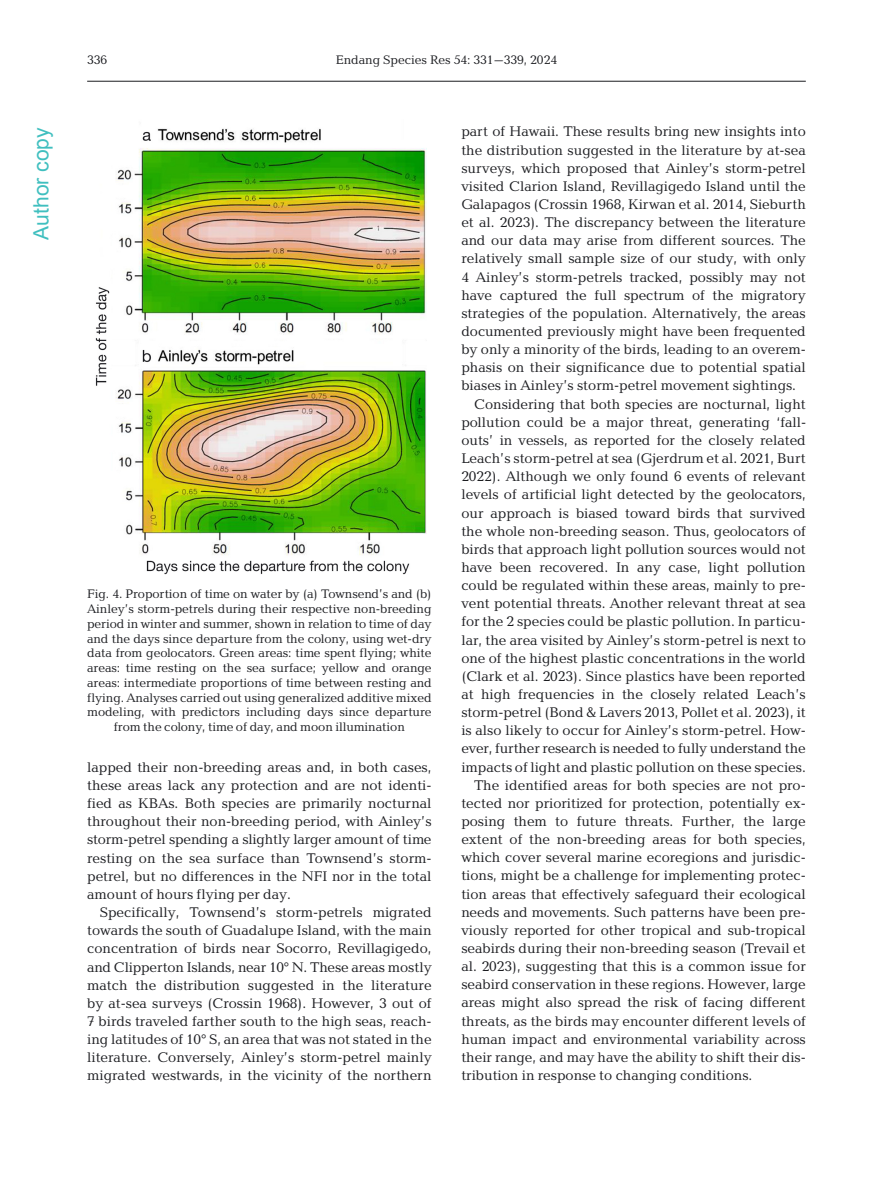
<style>
.page{position:relative;width:893px;height:1178px;background:#fff}
.page>*{position:absolute;margin:0;border:0;box-sizing:border-box;transform-origin:0 0}
.t1{font:21px "Arial";color:#40bfbf}
.t2{font:14.4px/18.1px "Baltica";color:#1b1c20;text-align:justify}
.t3{font:12.75px/14.9px "Baltica";letter-spacing:-.005em;color:#1b1c20;text-align:center}
.s1{font-family:"Times"}
</style>
<div class="page">
<hr style="left:87px;top:81px;width:719px;height:1px;background:#1b1c20">
<img style="left:95px;top:128px;width:331px;height:447px">
<h1 class="t1" style="left:27px;top:240px;width:114px;rotate:-90deg">Author copy</h1>
<p class="t3" style="left:87px;top:54px;width:22px">336</p>
<p class="t3" style="left:336px;top:53px;width:223px">Endang Species Res 54: 331–339, 2024</p>
<p class="t3" style="left:87px;top:588px;width:346px">Fig. 4. Proportion of time on water by (a) Townsend’s and (b)<br>Ainley’s storm-petrels during their respective non-breeding period in winter and summer, shown in relation to time of day and the days since departure from the colony, using wet-dry data from geolocators. Green areas: time spent flying; white areas: time resting on the sea surface; yellow and orange areas: intermediate proportions of time between resting and flying. Analyses carried out using generalized additive mixed modeling, with predictors including days since departure from the colony, time of day, and moon illumination</p>
<p class="t2" style="left:87px;top:760px;width:346px">lapped their non-breeding areas and, in both cases, these areas lack any protection and are not identi&shy;fied as KBAs. Both species are primarily nocturnal throughout their non-breeding period, with Ainley’s storm-petrel spending a slightly larger amount of time resting on the sea surface than Townsend’s storm&shy;petrel, but no differences in the NFI nor in the total amount of hours flying per day.</p>
<p class="t2" style="left:87px;top:905px;width:346px;text-indent:13px">Specifically, Townsend’s storm-petrels migrated towards the south of Guadalupe Island, with the main concentration of birds near Socorro, Revillagigedo, and Clipperton Islands, near 10<span class="s1">°</span> N. These areas mostly match the distribution suggested in the literature by at-sea surveys (Crossin 1968). However, 3 out of 7 birds traveled farther south to the high seas, reach&shy;ing latitudes of 10<span class="s1">°</span> S, an area that was not stated in the literature. Conversely, Ainley’s storm-petrel mainly migrated westwards, in the vicinity of the northern</p>
<p class="t2" style="left:461px;top:124px;width:346px">part of Hawaii. These results bring new insights into</p>
<p class="t2" style="left:461px;top:142px;width:346px">the distribution suggested in the literature by at-sea</p>
<p class="t2" style="left:461px;top:160px;width:346px">surveys, which proposed that Ainley’s storm-petrel</p>
<p class="t2" style="left:461px;top:179px;width:346px">visited Clarion Island, Revillagigedo Island until the</p>
<p class="t2" style="left:461px;top:197px;width:346px">Galapagos (Crossin 1968, Kirwan et al. 2014, Sieburth</p>
<p class="t2" style="left:461px;top:215px;width:346px">et al. 2023). The discrepancy between the literature</p>
<p class="t2" style="left:461px;top:233px;width:346px">and our data may arise from different sources. The</p>
<p class="t2" style="left:461px;top:251px;width:346px">relatively small sample size of our study, with only</p>
<p class="t2" style="left:461px;top:269px;width:346px">4 Ainley’s storm-petrels tracked, possibly may not</p>
<p class="t2" style="left:461px;top:287px;width:346px">have captured the full spectrum of the migratory</p>
<p class="t2" style="left:461px;top:306px;width:346px">strategies of the population. Alternatively, the areas</p>
<p class="t2" style="left:461px;top:324px;width:346px">documented previously might have been frequented</p>
<p class="t2" style="left:461px;top:342px;width:346px">by only a minority of the birds, leading to an overem-</p>
<p class="t2" style="left:461px;top:360px;width:346px">phasis on their significance due to potential spatial</p>
<p class="t2" style="left:461px;top:378px;width:336px">biases in Ainley’s storm-petrel movement sightings.</p>
<p class="t2" style="left:474px;top:396px;width:333px">Considering that both species are nocturnal, light</p>
<p class="t2" style="left:461px;top:414px;width:346px">pollution could be a major threat, generating ‘fall-</p>
<p class="t2" style="left:461px;top:433px;width:346px">outs’ in vessels, as reported for the closely related</p>
<p class="t2" style="left:461px;top:451px;width:346px">Leach’s storm-petrel at sea (Gjerdrum et al. 2021, Burt</p>
<p class="t2" style="left:461px;top:469px;width:346px">2022). Although we only found 6 events of relevant</p>
<p class="t2" style="left:461px;top:487px;width:346px">levels of artificial light detected by the geolocators,</p>
<p class="t2" style="left:461px;top:505px;width:346px">our approach is biased toward birds that survived</p>
<p class="t2" style="left:461px;top:523px;width:346px">the whole non-breeding season. Thus, geolocators of</p>
<p class="t2" style="left:461px;top:541px;width:346px">birds that approach light pollution sources would not</p>
<p class="t2" style="left:461px;top:560px;width:346px">have been recovered. In any case, light pollution</p>
<p class="t2" style="left:461px;top:578px;width:346px">could be regulated within these areas, mainly to pre-</p>
<p class="t2" style="left:461px;top:596px;width:346px">vent potential threats. Another relevant threat at sea</p>
<p class="t2" style="left:461px;top:614px;width:346px">for the 2 species could be plastic pollution. In particu-</p>
<p class="t2" style="left:461px;top:632px;width:346px">lar, the area visited by Ainley’s storm-petrel is next to</p>
<p class="t2" style="left:461px;top:650px;width:346px">one of the highest plastic concentrations in the world</p>
<p class="t2" style="left:461px;top:668px;width:346px">(Clark et al. 2023). Since plastics have been reported</p>
<p class="t2" style="left:461px;top:687px;width:346px">at high frequencies in the closely related Leach’s</p>
<p class="t2" style="left:461px;top:705px;width:346px">storm-petrel (Bond &amp; Lavers 2013, Pollet et al. 2023), it</p>
<p class="t2" style="left:461px;top:723px;width:346px">is also likely to occur for Ainley’s storm-petrel. How -</p>
<p class="t2" style="left:461px;top:741px;width:346px">ever, further research is needed to fully understand the</p>
<p class="t2" style="left:461px;top:759px;width:346px">impacts of light and plastic pollution on these species.</p>
<p class="t2" style="left:474px;top:777px;width:333px">The identified areas for both species are not pro-</p>
<p class="t2" style="left:461px;top:795px;width:346px">tected nor prioritized for protection, potentially ex -</p>
<p class="t2" style="left:461px;top:814px;width:346px">posing them to future threats. Further, the large</p>
<p class="t2" style="left:461px;top:832px;width:346px">extent of the non-breeding areas for both species,</p>
<p class="t2" style="left:461px;top:850px;width:346px">which cover several marine ecoregions and jurisdic-</p>
<p class="t2" style="left:461px;top:868px;width:346px">tions, might be a challenge for implementing protec-</p>
<p class="t2" style="left:461px;top:886px;width:346px">tion areas that effectively safeguard their ecological</p>
<p class="t2" style="left:461px;top:904px;width:346px">needs and movements. Such patterns have been pre-</p>
<p class="t2" style="left:461px;top:922px;width:346px">viously reported for other tropical and sub-tropical</p>
<p class="t2" style="left:461px;top:941px;width:346px">seabirds during their non-breeding season (Trevail et</p>
<p class="t2" style="left:461px;top:959px;width:346px">al. 2023), suggesting that this is a common issue for</p>
<p class="t2" style="left:461px;top:977px;width:346px">seabird conservation in these regions. However, large</p>
<p class="t2" style="left:461px;top:995px;width:346px">areas might also spread the risk of facing different</p>
<p class="t2" style="left:461px;top:1013px;width:346px">threats, as the birds may encounter different levels of</p>
<p class="t2" style="left:461px;top:1031px;width:346px">human impact and environmental variability across</p>
<p class="t2" style="left:461px;top:1050px;width:346px">their range, and may have the ability to shift their dis-</p>
<p class="t2" style="left:461px;top:1068px;width:292px">tribution in response to changing conditions.</p>
</div>
